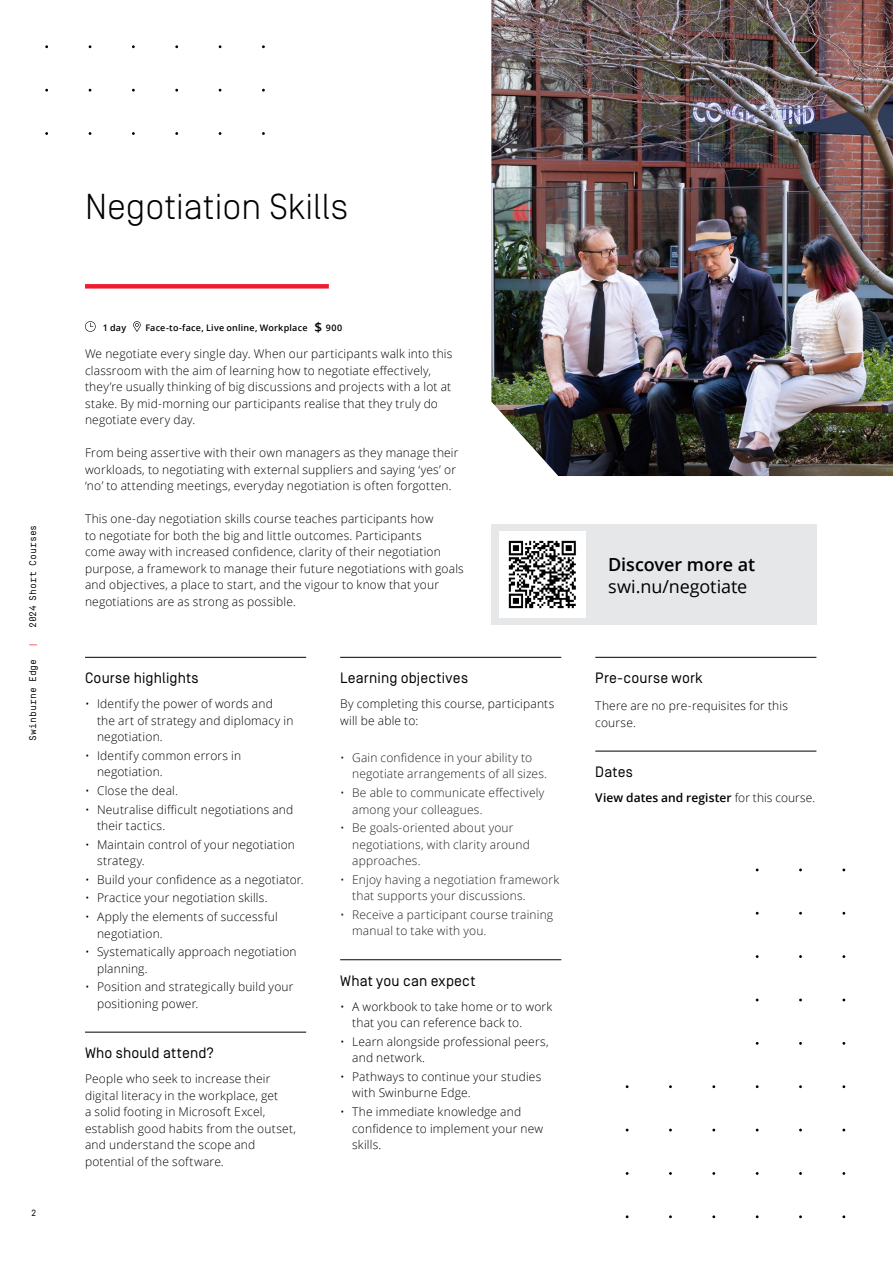
<style>
.page{position:relative;width:893px;height:1263px;background:#fff}
.page>*{position:absolute;margin:0;border:0;box-sizing:border-box;transform-origin:0 0}
.t1{font:300 36px "Simplon Norm";color:#000}
.t2{font:18px "Open Sans";letter-spacing:-.005em;color:#000}
.t3{font:600 18px "Open Sans";letter-spacing:-.005em;color:#000}
.t4{font:15px "Simplon Norm";letter-spacing:.01em;color:#000}
.t5{font:300 12px/16.5px "Open Sans";letter-spacing:.015em;color:#000}
.t6{font:300 12px/16.5px "Open Sans";letter-spacing:.015em;color:#221f20}
.t7{font:300 12px/16.5px "Open Sans";letter-spacing:.015em;color:#000101}
.t8{font:600 12px "Open Sans";letter-spacing:.01em;color:#000}
.t9{font:9.75px "Simplon Mono";color:#000}
.t10{font:9.75px "Simplon Norm";color:#ed1c2e}
.t11{font:600 9px "Open Sans";letter-spacing:.025em;color:#000}
.t12{font:9px "Simplon Norm";color:#000}
.s1{font-size:13.5px}
.s2{color:#000101}
.s3{font-weight:300}
</style>
<div class="page">
<svg style="left:85px;top:321px;width:11px;height:11px"></svg>
<svg style="left:133px;top:321px;width:8px;height:11px"></svg>
<div style="left:85px;top:284px;width:244px;height:5px;background:#ed1c2e"></div>
<hr style="left:85px;top:657px;width:221px;height:1px;background:#000">
<hr style="left:85px;top:1032px;width:221px;height:1px;background:#000">
<hr style="left:340px;top:657px;width:221px;height:1px;background:#000">
<hr style="left:340px;top:959px;width:221px;height:1px;background:#000">
<hr style="left:595px;top:657px;width:221px;height:1px;background:#000">
<hr style="left:595px;top:751px;width:221px;height:1px;background:#000">
<img style="left:491px;top:0;width:402px;height:476px">
<div style="left:491px;top:525px;width:326px;height:100px;background:#e6e7e8"></div>
<img style="left:500px;top:531px;width:85px;height:86px">
<p class="t9" style="left:28px;top:628px;width:105px;rotate:-90deg">2024 Short Courses</p>
<p class="t9" style="left:28px;top:740px;width:83px;rotate:-90deg">Swinburne Edge</p>
<p class="t10" style="left:28px;top:646px;width:4px;rotate:-90deg">|</p>
<p class="t12" style="left:31px;top:1208px;width:6px">2</p>
<h1 class="t1" style="left:85px;top:188px;width:265px">Negotiation Skills</h1>
<p class="t11" style="left:103px;top:322px;width:25px">1 day</p>
<p class="t11" style="left:145px;top:322px;width:198px">Face-to-face, Live online, Workplace <span class="s1">$</span> 900</p>
<p class="t5" style="left:85px;top:345px;width:369px">We negotiate every single day. When our participants walk into this classroom with the aim of learning how to negotiate effectively, they’re usually thinking of big discussions and projects with a lot at stake. By mid-morning our participants realise that they truly do negotiate every day.</p>
<p class="t5" style="left:85px;top:444px;width:375px">From being assertive with their own managers as they manage their workloads, to negotiating with external suppliers and saying ‘yes’ or ‘no’ to attending meetings, everyday negotiation is often forgotten.</p>
<p class="t5" style="left:85px;top:510px;width:380px">This one-day negotiation skills course teaches participants how<br>to negotiate for both the big and little outcomes. Participants<br>come away with increased confidence, clarity of their negotiation purpose, a framework to manage their future negotiations with goals and objectives, a place to start, and the vigour to know that your negotiations are as strong as possible.</p>
<p class="t4" style="left:85px;top:670px;width:115px">Course highlights</p>
<p class="t5" style="left:97px;top:695px;width:198px;text-indent:-12px">• Identify the power of words and the art of strategy and diplomacy in negotiation.</p>
<p class="t5" style="left:97px;top:747px;width:146px;text-indent:-12px">• Identify common errors in negotiation.</p>
<p class="t5" style="left:85px;top:782px;width:94px">• Close the deal.</p>
<p class="t5" style="left:97px;top:801px;width:198px;text-indent:-12px">• Neutralise difficult negotiations and their tactics.</p>
<p class="t5" style="left:97px;top:836px;width:199px;text-indent:-12px">• Maintain control of your negotiation strategy.</p>
<p class="t5" style="left:85px;top:871px;width:220px">• Build your confidence as a negotiator.</p>
<p class="t5" style="left:85px;top:889px;width:184px">• Practice your negotiation skills.</p>
<p class="t5" style="left:97px;top:908px;width:182px;text-indent:-12px">• Apply the elements of successful negotiation.</p>
<p class="t5" style="left:97px;top:943px;width:201px;text-indent:-12px">• Systematically approach negotiation planning.</p>
<p class="t5" style="left:97px;top:978px;width:198px;text-indent:-12px">• Position and strategically build your positioning power.</p>
<p class="t4" style="left:85px;top:1045px;width:131px">Who should attend?</p>
<p class="t5" style="left:85px;top:1070px;width:212px">People who seek to increase their digital literacy in the workplace, get<br>a solid footing in Microsoft Excel, establish good habits from the outset, and understand the scope and potential of the software.</p>
<p class="t4" style="left:340px;top:670px;width:129px">Learning objectives</p>
<p class="t5" style="left:340px;top:695px;width:216px">By completing this course, participants will be able to:</p>
<p class="t6" style="left:352px;top:749px;width:196px;text-indent:-12px">• Gain confidence in your ability to negotiate arrangements of all sizes.</p>
<p class="t6" style="left:352px;top:784px;width:194px;text-indent:-12px">• Be able to communicate effectively among your colleagues.</p>
<p class="t6" style="left:352px;top:819px;width:179px;text-indent:-12px">• Be goals-oriented about your negotiations, with clarity around approaches.</p>
<p class="t6" style="left:352px;top:871px;width:208px;text-indent:-12px">• Enjoy having a negotiation framework that supports your discussions.</p>
<p class="t6" style="left:352px;top:906px;width:202px;text-indent:-12px">• Receive a participant course training manual to take with you.</p>
<p class="t4" style="left:340px;top:972px;width:137px">What you can expect</p>
<p class="t7" style="left:352px;top:998px;width:202px;text-indent:-12px">• A workbook to take home or to work that you can reference back to.</p>
<p class="t7" style="left:352px;top:1033px;width:198px;text-indent:-12px">• Learn alongside professional peers, and network.</p>
<p class="t7" style="left:352px;top:1068px;width:191px;text-indent:-12px">• Pathways to continue your studies with Swinburne Edge.</p>
<p class="t7" style="left:352px;top:1103px;width:193px;text-indent:-12px">• The immediate knowledge and confidence to implement your new skills.</p>
<h2 class="t3" style="left:608px;top:552px;width:149px">Discover more at</h2>
<h2 class="t2" style="left:608px;top:574px;width:141px">swi.nu/negotiate</h2>
<p class="t4" style="left:595px;top:670px;width:109px">Pre-cou<span class="s2">rse work</span></p>
<p class="t7" style="left:595px;top:697px;width:194px">There are no pre-requisites for this course.</p>
<p class="t4" style="left:595px;top:764px;width:39px">Dates</p>
<p class="t8" style="left:595px;top:789px;width:221px">View dates and register <span class="s3">for this course.</span></p>
</div>
